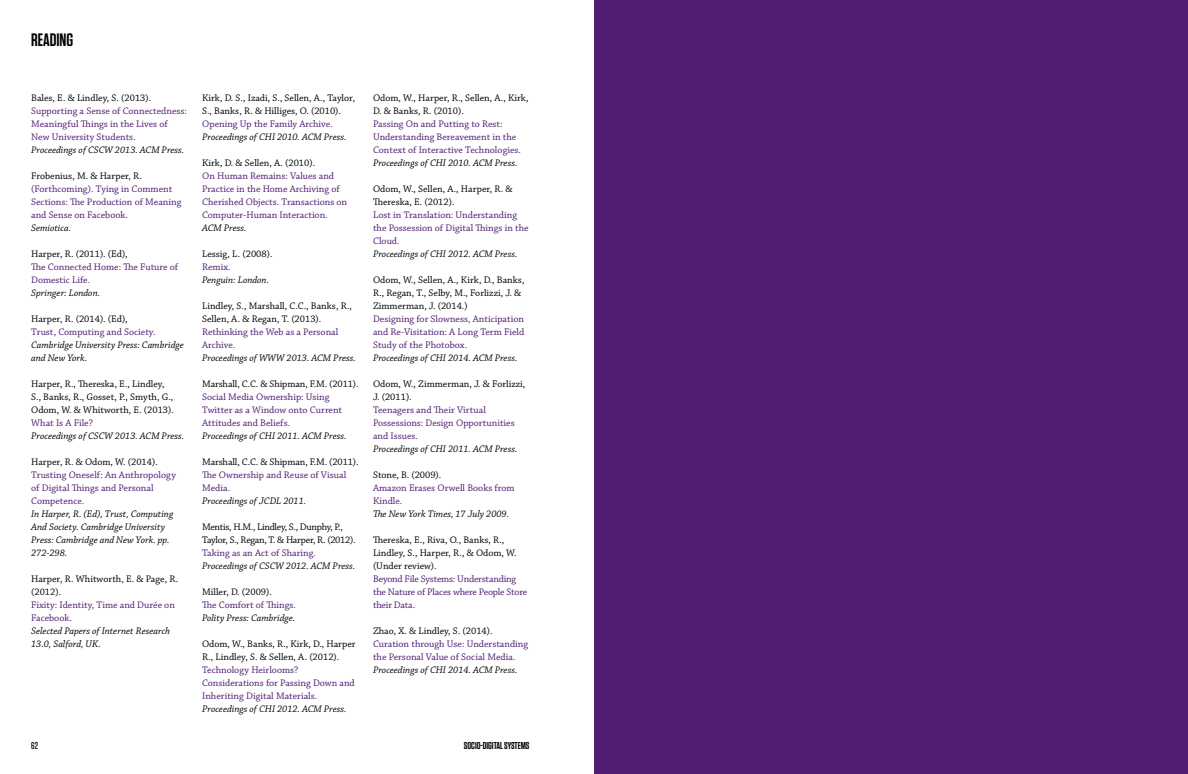
<style>
.page{position:relative;width:1188px;height:774px;background:#fff}
.page>*{position:absolute;margin:0;border:0;box-sizing:border-box;transform-origin:0 0}
.t1{font:600 18px "Tungsten";color:#000}
.t2{font:10px/13px "Chaparral Pro";color:#511c74}
.t3{font:10px/13px "Chaparral Pro";color:#000}
.t4{font:italic 10px/13px "Chaparral Pro";color:#000}
.t5{font:10px/13px "Chaparral Pro";letter-spacing:-.02em;color:#511c74}
.t6{font:10px/13px "Chaparral Pro";letter-spacing:-.03em;color:#000}
.t7{font:600 10px "Tungsten";color:#000}
.t8{font:500 10px "Tungsten";color:#000}
</style>
<div class="page">
<div style="left:594px;top:0;width:594px;height:774px;background:#511c74"></div>
<h1 class="t1" style="left:31px;top:30px;width:44px">READING</h1>
<p class="t3" style="left:31px;top:91px;width:122px">Bales, E. &amp; Lindley, S. (2013).</p>
<p class="t2" style="left:31px;top:104px;width:157px">Supporting a Sense of Connectedness:<br>Meaningful Things in the Lives of<br>New University Students.</p>
<p class="t4" style="left:31px;top:143px;width:155px">Proceedings of CSCW 2013. ACM Press.</p>
<p class="t3" style="left:31px;top:169px;width:112px">Frobenius, M. &amp; Harper, R.</p>
<p class="t2" style="left:31px;top:182px;width:152px">(Forthcoming). Tying in Comment<br>Sections: The Production of Meaning and Sense on Facebook.</p>
<p class="t4" style="left:31px;top:221px;width:41px">Semiotica.</p>
<p class="t3" style="left:31px;top:247px;width:98px">Harper, R. (2011). (Ed),</p>
<p class="t2" style="left:31px;top:260px;width:149px">The Connected Home: The Future of<br>Domestic Life.</p>
<p class="t4" style="left:31px;top:286px;width:71px">Springer: London.</p>
<p class="t3" style="left:31px;top:312px;width:98px">Harper, R. (2014). (Ed),</p>
<p class="t2" style="left:31px;top:325px;width:126px">Trust, Computing and Society.</p>
<p class="t4" style="left:31px;top:338px;width:154px">Cambridge University Press: Cambridge and New York.</p>
<p class="t3" style="left:31px;top:377px;width:144px">Harper, R., Thereska, E., Lindley,<br>S., Banks, R., Gosset, P., Smyth, G.,<br>Odom, W. &amp; Whitworth, E. (2013).</p>
<p class="t2" style="left:31px;top:416px;width:63px">What Is A File?</p>
<p class="t4" style="left:31px;top:429px;width:155px">Proceedings of CSCW 2013. ACM Press.</p>
<p class="t3" style="left:31px;top:455px;width:128px">Harper, R. &amp; Odom, W. (2014).</p>
<p class="t2" style="left:31px;top:468px;width:146px">Trusting Oneself: An Anthropology of Digital Things and Personal<br>Competence.</p>
<p class="t4" style="left:31px;top:507px;width:144px">In Harper, R. (Ed), Trust, Computing<br>And Society. Cambridge University<br>Press: Cambridge and New York. pp.<br>272-298.</p>
<p class="t3" style="left:31px;top:572px;width:148px">Harper, R. Whitworth, E. &amp; Page, R. (2012).</p>
<p class="t2" style="left:31px;top:598px;width:145px">Fixity: Identity, Time and Durée on<br>Facebook.</p>
<p class="t4" style="left:31px;top:624px;width:140px">Selected Papers of Internet Research<br>13.0, Salford, UK.</p>
<p class="t3" style="left:202px;top:91px;width:155px">Kirk, D. S., Izadi, S., Sellen, A., Taylor,<br>S., Banks, R. &amp; Hilliges, O. (2010).</p>
<p class="t2" style="left:202px;top:117px;width:132px">Opening Up the Family Archive.</p>
<p class="t4" style="left:202px;top:130px;width:146px">Proceedings of CHI 2010. ACM Press.</p>
<p class="t3" style="left:202px;top:156px;width:115px">Kirk, D. &amp; Sellen, A. (2010).</p>
<p class="t2" style="left:202px;top:169px;width:147px">On Human Remains: Values and<br>Practice in the Home Archiving of<br>Cherished Objects. Transactions on<br>Computer-Human Interaction.</p>
<p class="t4" style="left:202px;top:221px;width:46px">ACM Press.</p>
<p class="t3" style="left:202px;top:247px;width:72px">Lessig, L. (2008).</p>
<p class="t2" style="left:202px;top:260px;width:30px">Remix.</p>
<p class="t4" style="left:202px;top:273px;width:69px">Penguin: London.</p>
<p class="t3" style="left:202px;top:299px;width:151px">Lindley, S., Marshall, C.C., Banks, R.,<br>Sellen, A. &amp; Regan, T. (2013).</p>
<p class="t2" style="left:202px;top:325px;width:138px">Rethinking the Web as a Personal<br>Archive.</p>
<p class="t4" style="left:202px;top:351px;width:155px">Proceedings of WWW 2013. ACM Press.</p>
<p class="t3" style="left:202px;top:377px;width:158px">Marshall, C.C. &amp; Shipman, F.M. (2011).</p>
<p class="t2" style="left:202px;top:390px;width:142px">Social Media Ownership: Using<br>Twitter as a Window onto Current<br>Attitudes and Beliefs.</p>
<p class="t4" style="left:202px;top:429px;width:146px">Proceedings of CHI 2011. ACM Press.</p>
<p class="t3" style="left:202px;top:455px;width:158px">Marshall, C.C. &amp; Shipman, F.M. (2011).</p>
<p class="t2" style="left:202px;top:468px;width:146px">The Ownership and Reuse of Visual<br>Media.</p>
<p class="t4" style="left:202px;top:494px;width:106px">Proceedings of JCDL 2011.</p>
<p class="t6" style="left:202px;top:520px;width:155px">Mentis, H.M., Lindley, S., Dunphy, P.,<br>Taylor, S., Regan, T. &amp; Harper, R. (2012).</p>
<p class="t2" style="left:202px;top:546px;width:115px">Taking as an Act of Sharing.</p>
<p class="t4" style="left:202px;top:559px;width:155px">Proceedings of CSCW 2012. ACM Press.</p>
<p class="t3" style="left:202px;top:585px;width:71px">Miller, D. (2009).</p>
<p class="t2" style="left:202px;top:598px;width:95px">The Comfort of Things.</p>
<p class="t4" style="left:202px;top:611px;width:95px">Polity Press: Cambridge.</p>
<p class="t3" style="left:202px;top:637px;width:155px">Odom, W., Banks, R., Kirk, D., Harper<br>R., Lindley, S. &amp; Sellen, A. (2012).</p>
<p class="t2" style="left:202px;top:663px;width:154px">Technology Heirlooms?<br>Considerations for Passing Down and<br>Inheriting Digital Materials.</p>
<p class="t4" style="left:202px;top:702px;width:146px">Proceedings of CHI 2012. ACM Press.</p>
<p class="t3" style="left:373px;top:91px;width:157px">Odom, W., Harper, R., Sellen, A., Kirk,<br>D. &amp; Banks, R. (2010).</p>
<p class="t2" style="left:373px;top:117px;width:150px">Passing On and Putting to Rest:<br>Understanding Bereavement in the<br>Context of Interactive Technologies.</p>
<p class="t4" style="left:373px;top:156px;width:146px">Proceedings of CHI 2010. ACM Press.</p>
<p class="t3" style="left:373px;top:182px;width:141px">Odom, W., Sellen, A., Harper, R. &amp;<br>Thereska, E. (2012).</p>
<p class="t2" style="left:373px;top:208px;width:157px">Lost in Translation: Understanding the Possession of Digital Things in the<br>Cloud.</p>
<p class="t4" style="left:373px;top:247px;width:146px">Proceedings of CHI 2012. ACM Press.</p>
<p class="t3" style="left:373px;top:273px;width:153px">Odom, W., Sellen, A., Kirk, D., Banks,<br>R., Regan, T., Selby, M., Forlizzi, J. &amp;<br>Zimmerman, J. (2014.)</p>
<p class="t2" style="left:373px;top:312px;width:153px;text-align:justify">Designing for Slowness, Anticipation and Re-Visitation: A Long Term Field Study of the Photobox.</p>
<p class="t4" style="left:373px;top:351px;width:146px">Proceedings of CHI 2014. ACM Press.</p>
<p class="t3" style="left:373px;top:377px;width:154px">Odom, W., Zimmerman, J. &amp; Forlizzi,<br>J. (2011).</p>
<p class="t2" style="left:373px;top:403px;width:143px">Teenagers and Their Virtual<br>Possessions: Design Opportunities and Issues.</p>
<p class="t4" style="left:373px;top:442px;width:146px">Proceedings of CHI 2011. ACM Press.</p>
<p class="t3" style="left:373px;top:468px;width:70px">Stone, B. (2009).</p>
<p class="t2" style="left:373px;top:481px;width:143px">Amazon Erases Orwell Books from<br>Kindle.</p>
<p class="t4" style="left:373px;top:507px;width:138px">The New York Times, 17 July 2009.</p>
<p class="t3" style="left:373px;top:533px;width:145px">Thereska, E., Riva, O., Banks, R.,<br>Lindley, S., Harper, R., &amp; Odom, W. (Under review).</p>
<p class="t5" style="left:373px;top:572px;width:156px">Beyond File Systems: Understanding the Nature of Places where People Store their Data.</p>
<p class="t3" style="left:373px;top:624px;width:121px">Zhao, X. &amp; Lindley, S. (2014).</p>
<p class="t2" style="left:373px;top:637px;width:157px">Curation through Use: Understanding the Personal Value of Social Media.</p>
<p class="t4" style="left:373px;top:663px;width:146px">Proceedings of CHI 2014. ACM Press.</p>
<p class="t8" style="left:31px;top:740px;width:8px">62</p>
<p class="t7" style="left:464px;top:740px;width:67px">SOCIO-DIGITAL SYSTEMS</p>
</div>
